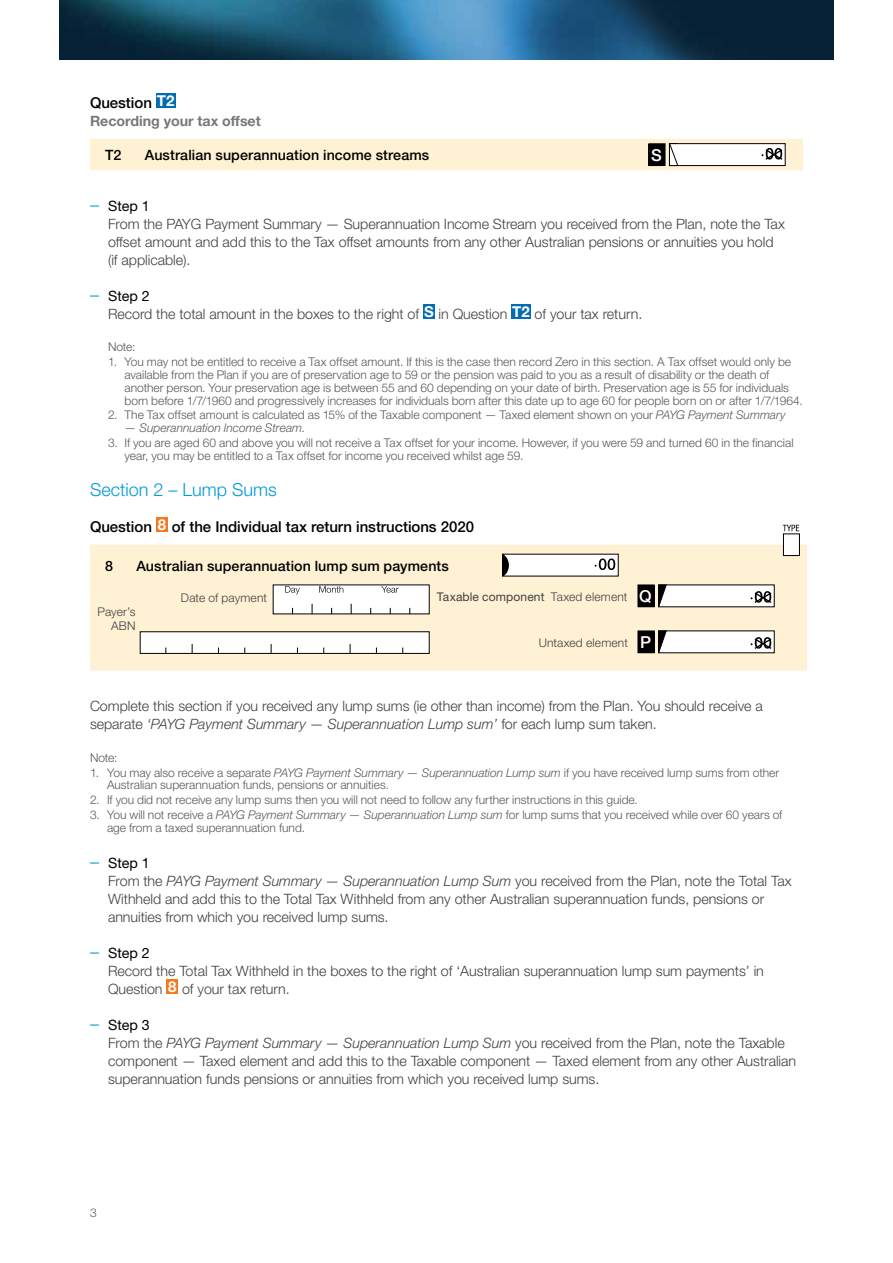
<style>
.page{position:relative;width:893px;height:1263px;background:#fff}
.page>*{position:absolute;margin:0;border:0;box-sizing:border-box;transform-origin:0 0}
.t1{font:300 18px "Helvetica Neue LT Std";color:#009ada}
.t2{font:500 16.5px "Helvetica Neue LT Std";color:#fff}
.t3{font:500 15px "Helvetica Neue LT Std";letter-spacing:-.005em;color:#000}
.t4{font:300 14.25px/18px "Helvetica Neue LT Std";letter-spacing:-.005em;color:#414042}
.t5{font:500 14.25px "Helvetica Neue LT Std";letter-spacing:.005em;color:#000}
.t6{font:700 14.25px "Helvetica Neue LT Std";letter-spacing:-.005em;color:#77787b}
.t7{font:300 12px/12.8px "Helvetica Neue LT Std";color:#58595b}
.t8{font:300 12px/13.5px "Helvetica Neue LT Std";letter-spacing:.01em;color:#414042;text-align:right}
.t9{font:12px "Helvetica Neue LT Std";letter-spacing:.01em;color:#414042}
.t10{font:italic 300 12px "Helvetica Neue LT Std";color:#58595b}
.s1{font-weight:700;color:#fff}
.s2{font-size:18px;color:#009ada}
.s3{font-weight:400;color:#000}
.s4{font-weight:700;font-size:15px;color:#fff}
.s5{font-style:italic}
.s6{font-style:normal}
.s7{font-weight:300}
.s8{font-weight:500;font-size:16.5px;color:#fff}
</style>
<div class="page">
<img style="left:60px;top:0;width:773px;height:60px">
<div style="left:156px;top:94px;width:20px;height:14px;background:#036db3"></div>
<svg style="left:90px;top:139px;width:713px;height:31px"></svg>
<div style="left:423px;top:304px;width:12px;height:15px;background:#036db3"></div>
<div style="left:511px;top:304px;width:20px;height:15px;background:#036db3"></div>
<div style="left:156px;top:518px;width:12px;height:14px;background:#f47920"></div>
<div style="left:90px;top:545px;width:717px;height:125px;background:#fff1d4"></div>
<div style="left:503px;top:554px;width:115px;height:22px;background:#fff"></div>
<svg style="left:502px;top:554px;width:7px;height:22px"></svg>
<svg style="left:595px;top:558px;width:20px;height:12px"></svg>
<div style="left:273px;top:585px;width:156px;height:29px;background:#fff"></div>
<svg style="left:285px;top:586px;width:15px;height:8px"></svg>
<svg style="left:319px;top:586px;width:24px;height:7px"></svg>
<svg style="left:381px;top:586px;width:18px;height:7px"></svg>
<div style="left:659px;top:585px;width:115px;height:22px;background:#fff"></div>
<svg style="left:751px;top:591px;width:21px;height:12px"></svg>
<svg style="left:658px;top:584px;width:9px;height:24px"></svg>
<div style="left:638px;top:585px;width:16px;height:22px;background:#010101"></div>
<div style="left:140px;top:632px;width:289px;height:21px;background:#fff"></div>
<div style="left:140px;top:631px;width:290px;height:23px;border:1px solid #000"></div>
<div style="left:659px;top:631px;width:115px;height:22px;background:#fff"></div>
<svg style="left:751px;top:637px;width:21px;height:12px"></svg>
<svg style="left:658px;top:630px;width:9px;height:24px"></svg>
<div style="left:638px;top:631px;width:16px;height:22px;background:#010101"></div>
<div style="left:166px;top:980px;width:12px;height:14px;background:#f47920"></div>
<div style="left:783px;top:534px;width:16px;height:21px;background:#fff"></div>
<div style="left:783px;top:534px;width:17px;height:22px;border:1px solid #010101"></div>
<svg style="left:783px;top:525px;width:16px;height:6px"></svg>
<p class="t3" style="left:90px;top:94px;width:86px">Question <span class="s1">T2</span></p>
<p class="t6" style="left:90px;top:112px;width:172px">Recording your tax offset</p>
<p class="t5" style="left:105px;top:146px;width:18px">T2</p>
<p class="t5" style="left:145px;top:146px;width:286px">Australian superannuation income streams</p>
<h2 class="t2" style="left:651px;top:145px;width:12px">S</h2>
<p class="t4" style="left:108px;top:196px;width:678px;text-indent:-18px"><span class="s2">–</span> <span class="s3">Step 1<br></span>From the PAYG Payment Summary — Superannuation Income Stream you received from the Plan, note the Tax offset amount and add this to the Tax offset amounts from any other Australian pensions or annuities you hold (if applicable).</p>
<p class="t4" style="left:108px;top:286px;width:536px;text-indent:-18px"><span class="s2">–</span> <span class="s3">Step 2<br></span>Record the total amount in the boxes to the right of <span class="s4">S</span> in Question <span class="s4">T2</span> of your tax return.</p>
<p class="t7" style="left:108px;top:340px;width:29px">Note:</p>
<p class="t7" style="left:124px;top:355px;width:680px;text-indent:-16px">1. You may not be entitled to receive a Tax offset amount. If this is the case then record Zero in this section. A Tax offset would only be available from the Plan if you are of preservation age to 59 or the pension was paid to you as a result of disability or the death of another person. Your preservation age is between 55 and 60 depending on your date of birth. Preservation age is 55 for individuals born before 1/7/1960 and progressively increases for individuals born after this date up to age 60 for people born on or after 1/7/1964.</p>
<p class="t7" style="left:108px;top:408px;width:679px">2. The Tax offset amount is calculated as 15% of the Taxable component — Taxed element shown on your <span class="s5">PAYG Payment Summary</span></p>
<p class="t10" style="left:124px;top:421px;width:182px">— Superannuation Income Stream<span class="s6">.</span></p>
<p class="t7" style="left:124px;top:436px;width:671px;text-indent:-16px">3. If you are aged 60 and above you will not receive a Tax offset for your income. However, if you were 59 and turned 60 in the financial year, you may be entitled to a Tax offset for income you received whilst age 59.</p>
<h1 class="t1" style="left:90px;top:478px;width:188px">Section 2 – Lump Sums</h1>
<p class="t3" style="left:90px;top:517px;width:386px">Question <span class="s1">8</span> of the Individual tax return instructions 2020</p>
<p class="t5" style="left:105px;top:557px;width:9px">8</p>
<p class="t5" style="left:136px;top:557px;width:314px">Australian superannuation lump sum payments</p>
<p class="t8" style="left:181px;top:591px;width:88px">Date of payment</p>
<p class="t9" style="left:437px;top:589px;width:217px">Taxable component <span class="s7">Taxed element</span> <span class="s8">Q</span></p>
<p class="t8" style="left:539px;top:636px;width:114px">Untaxed element <span class="s8">P</span></p>
<p class="t8" style="left:98px;top:605px;width:39px">Payer’s<br>ABN</p>
<p class="t4" style="left:90px;top:696px;width:674px">Complete this section if you received any lump sums (ie other than income) from the Plan. You should receive a separate <span class="s5">‘PAYG Payment Summary — Superannuation Lump sum’</span> for each lump sum taken.</p>
<p class="t7" style="left:90px;top:751px;width:29px">Note:</p>
<p class="t7" style="left:107px;top:766px;width:674px;text-indent:-17px">1. You may also receive a separate <span class="s5">PAYG Payment Summary — Superannuation Lump sum</span> if you have received lump sums from other<br>Australian superannuation funds, pensions or annuities.</p>
<p class="t7" style="left:90px;top:793px;width:549px">2. If you did not receive any lump sums then you will not need to follow any further instructions in this guide.</p>
<p class="t7" style="left:107px;top:808px;width:677px;text-indent:-17px">3. You will not receive a <span class="s5">PAYG Payment Summary — Superannuation Lump sum</span> for lump sums that you received while over 60 years of age from a taxed superannuation fund.</p>
<p class="t4" style="left:108px;top:853px;width:685px;text-indent:-18px"><span class="s2">–</span> <span class="s3">Step 1<br></span>From the <span class="s5">PAYG Payment Summary — Superannuation Lump Sum</span> you received from the Plan, note the Total Tax Withheld and add this to the Total Tax Withheld from any other Australian superannuation funds, pensions or annuities from which you received lump sums.</p>
<p class="t4" style="left:108px;top:943px;width:657px;text-indent:-18px"><span class="s2">–</span> <span class="s3">Step 2<br></span>Record the Total Tax Withheld in the boxes to the right of ‘Australian superannuation lump sum payments’ in<br>Question <span class="s4">8</span> of your tax return.</p>
<p class="t4" style="left:108px;top:1015px;width:690px;text-indent:-18px"><span class="s2">–</span> <span class="s3">Step 3<br></span>From the <span class="s5">PAYG Payment Summary — Superannuation Lump Sum</span> you received from the Plan, note the Taxable component — Taxed element and add this to the Taxable component — Taxed element from any other Australian superannuation funds pensions or annuities from which you received lump sums.</p>
<p class="t7" style="left:90px;top:1206px;width:8px">3</p>
</div>
